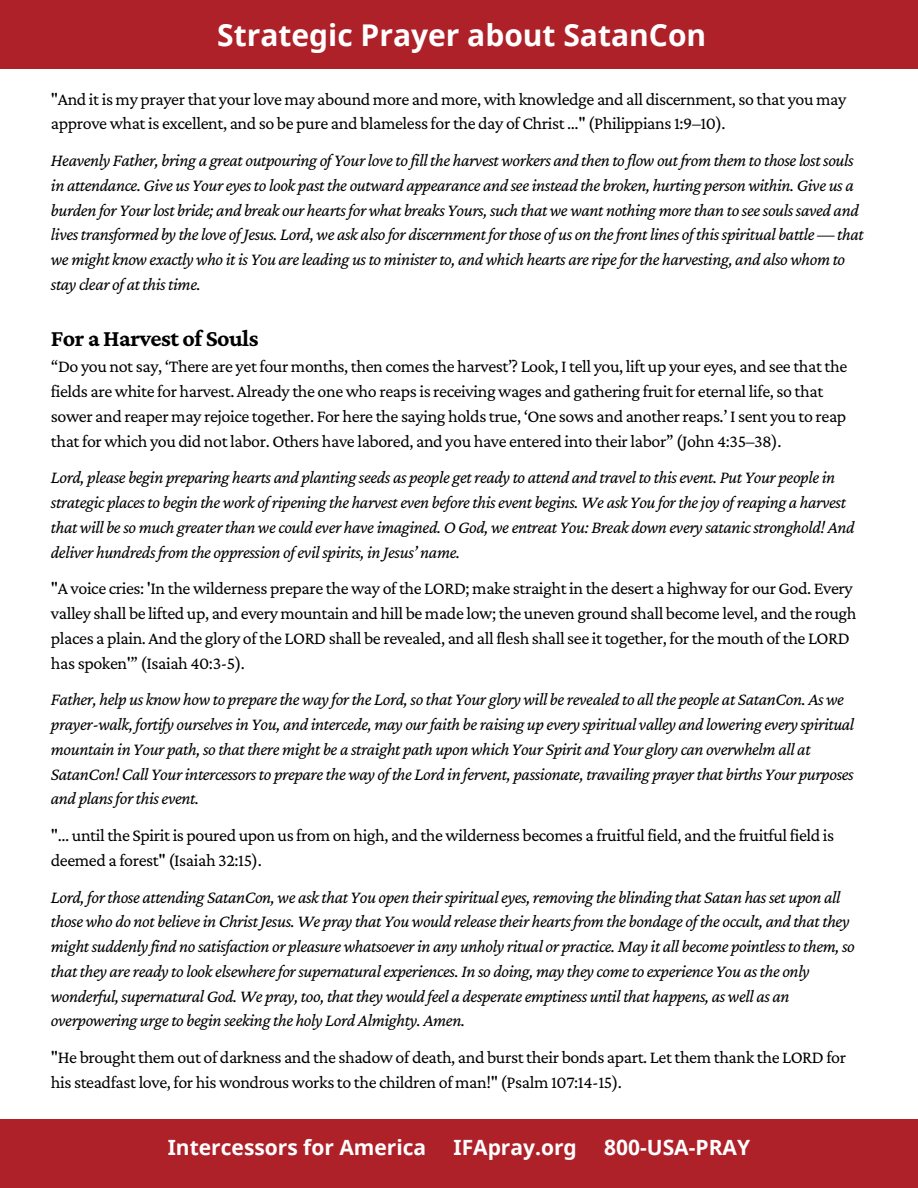
<style>
.page{position:relative;width:918px;height:1188px;background:#fff}
.page>*{position:absolute;margin:0;border:0;box-sizing:border-box;transform-origin:0 0}
.t1{font:700 30px "Noto Sans";color:#fff}
.t2{font:700 24px "Crimson Pro";letter-spacing:-.025em;color:#000}
.t3{font:700 21px "Noto Sans";color:#fff}
.t4{font:italic 18px/24.8px "Crimson Pro";letter-spacing:-.02em;color:#000}
.t5{font:18px/24.8px "Crimson Pro";letter-spacing:-.025em;color:#000}
</style>
<div class="page">
<div style="left:0;top:0;width:918px;height:69px;background:#af2129"></div>
<div style="left:0;top:1119px;width:918px;height:69px;background:#af2129"></div>
<h1 class="t1" style="left:217px;top:14px;width:491px">Strategic Prayer about SatanCon</h1>
<p class="t5" style="left:51px;top:86px;width:797px">"And it is my prayer that your love may abound more and more, with knowledge and all discernment, so that you may approve what is excellent, and so be pure and blameless for the day of Christ …" (Philippians 1:9–10).</p>
<p class="t4" style="left:51px;top:148px;width:814px">Heavenly Father, bring a great outpouring of Your love to fill the harvest workers and then to flow outfrom them to those lost souls in attendance. Give us Your eyes to look past the outward appearance and see instead the broken, hurting person within. Give us a burden for Your lost bride; and break our heartsfor what breaks Yours, such that we want nothing more than to see souls saved and lives transformed by the love ofJesus. Lord, we ask also for discernmentfor those of us on thefront lines of this spiritual battle — that we might know exactly who it is You are leading us to minister to, and which hearts are ripefor the harvesting, and also whom to stay clear of at this time.</p>
<h2 class="t2" style="left:51px;top:325px;width:209px">For a Harvest of Souls</h2>
<p class="t5" style="left:51px;top:354px;width:798px">“Do you not say, ‘There are yet four months, then comes the harvest’? Look, I tell you, lift up your eyes, and see that the fields are white for harvest. Already the one who reaps is receiving wages and gathering fruit for eternal life, so that sower and reaper may rejoice together. For here the saying holds true, ‘One sows and another reaps.’ I sent you to reap that for which you did not labor. Others have labored, and you have entered into their labor” (John 4:35–38).</p>
<p class="t4" style="left:51px;top:465px;width:805px">Lord, please begin preparing hearts and planting seeds as people get ready to attend and travel to this event. Put Your people in strategic places to begin the work ofripening the harvest even before this event begins. We ask You for the joy ofreaping a harvest that will be so much greater than we could ever have imagined. O God, we entreat You: Break down every satanic stronghold! And deliver hundredsfrom the oppression of evil spirits, in Jesus’ name.</p>
<p class="t5" style="left:51px;top:576px;width:807px">"A voice cries: 'In the wilderness prepare the way of the LORD; make straight in the desert a highway for our God. Every valley shall be lifted up, and every mountain and hill be made low; the uneven ground shall become level, and the rough places a plain. And the glory of the LORD shall be revealed, and all flesh shall see it together, for the mouth of the LORD has spoken'” (Isaiah 40:3-5).</p>
<p class="t4" style="left:51px;top:687px;width:805px">Father, help us know how to prepare the way for the Lord, so that Your glory will be revealed to all the people at SatanCon. As we prayer-walk, fortify ourselves in You, and intercede, may ourfaith be raising up every spiritual valley and lowering every spiritual mountain in Your path, so that there might be a straight path upon which Your Spirit and Your glory can overwhelm all at SatanCon! Call Your intercessors to prepare the way of the Lord in fervent, passionate, travailing prayer that births Your purposes and plansfor this event.</p>
<p class="t5" style="left:51px;top:823px;width:785px">"… until the Spirit is poured upon us from on high, and the wilderness becomes a fruitful field, and the fruitful field is deemed a forest" (Isaiah 32:15).</p>
<p class="t4" style="left:51px;top:884px;width:806px">Lord, for those attending SatanCon, we ask that You open their spiritual eyes, removing the blinding that Satan has set upon all those who do not believe in ChristJesus. We pray that You would release their heartsfrom the bondage of the occult, and that they might suddenly find no satisfaction or pleasure whatsoever in any unholy ritual or practice. May it all become pointless to them, so that they are ready to look elsewherefor supernatural experiences. In so doing, may they come to experience You as the only wonderful, supernatural God. We pray, too, that they would feel a desperate emptiness until that happens, as well as an overpowering urge to begin seeking the holy Lord Almighty. Amen.</p>
<p class="t5" style="left:51px;top:1045px;width:797px">"He brought them out of darkness and the shadow of death, and burst their bonds apart. Let them thank the LORD for his steadfast love, for his wondrous works to the children of man!" (Psalm 107:14-15).</p>
<p class="t3" style="left:168px;top:1133px;width:260px">Intercessors for America</p>
<p class="t3" style="left:454px;top:1133px;width:125px">IFApray.org</p>
<p class="t3" style="left:604px;top:1133px;width:148px">800-USA-PRAY</p>
</div>
